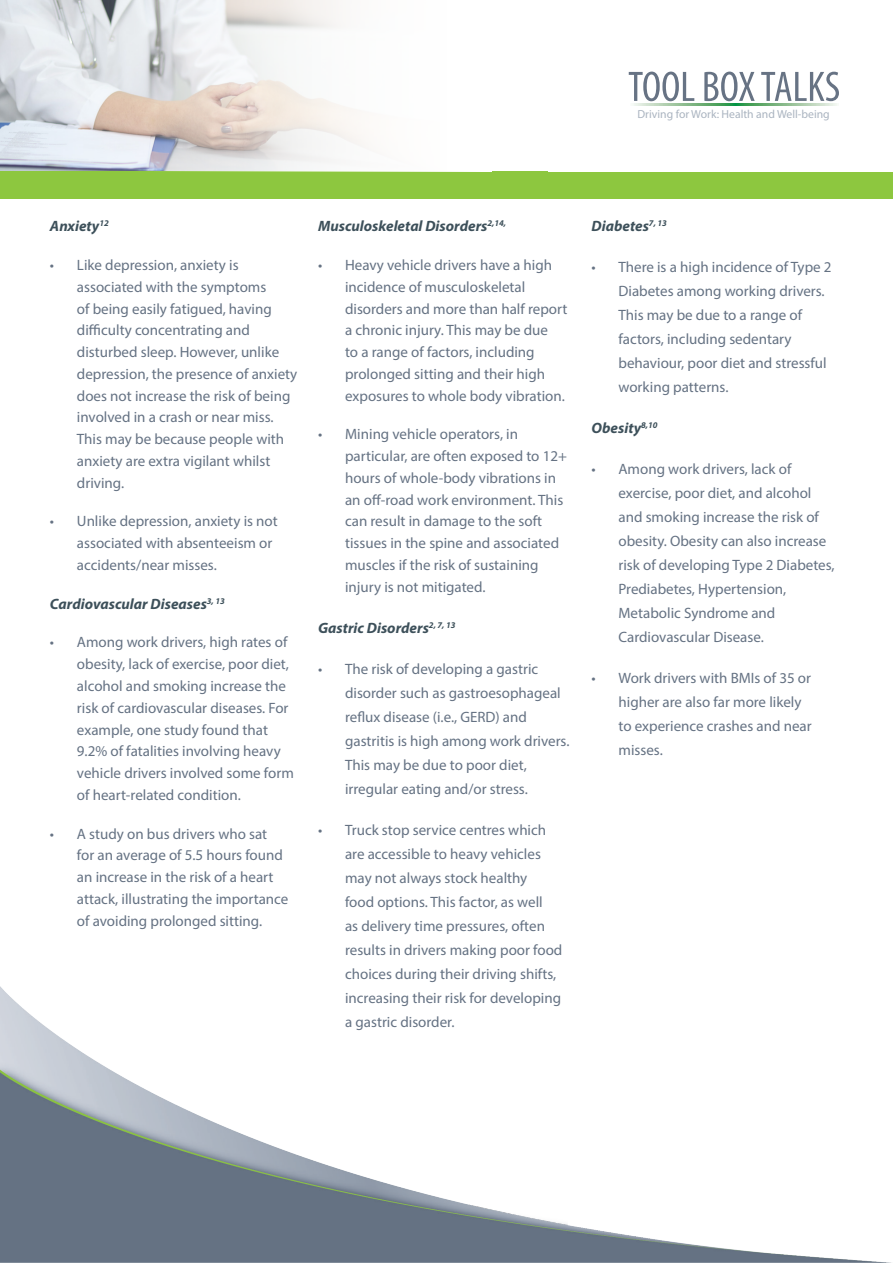
<style>
.page{position:relative;width:893px;height:1263px;background:#fff}
.page>*{position:absolute;margin:0;border:0;box-sizing:border-box;transform-origin:0 0}
.t1{font:15px/21.8px "Myriad Pro";color:#657283}
.Body_Copy_Extra_Spac{font:italic 700 15px "Myriad Pro";color:#3d505a}
.t2{font:11.7px "Myriad Pro";color:#aab4c0}
</style>
<div class="page">
<img style="left:0;top:986px;width:891px;height:277px">
<svg style="left:0;top:0;width:548px;height:172px"></svg>
<div style="left:244px;top:0;width:259px;height:172px;background:#fff"></div>
<div style="left:0;top:172px;width:893px;height:27px;background:#8dc73f"></div>
<svg style="left:154px;top:0;width:310px;height:172px"></svg>
<svg style="left:629px;top:72px;width:65px;height:29px"></svg>
<svg style="left:704px;top:72px;width:51px;height:29px"></svg>
<svg style="left:761px;top:72px;width:78px;height:29px"></svg>
<svg style="left:634px;top:104px;width:203px;height:1px"></svg>
<p class="t2" style="left:637px;top:107px;width:194px">Driving for Work: Health and Well-being</p>
<p class="Body_Copy_Extra_Spac" style="left:50px;top:217px;width:60px">Anxiety<sup>12</sup></p>
<p class="t1" style="left:77px;top:254px;width:222px;text-indent:-27px">• Like depression, anxiety is associated with the symptoms<br>of being easily fatigued, having difficulty concentrating and disturbed sleep. However, unlike depression, the presence of anxiety does not increase the risk of being involved in a crash or near miss.<br>This may be because people with anxiety are extra vigilant whilst driving.</p>
<p class="t1" style="left:77px;top:510px;width:202px;text-indent:-27px">• Unlike depression, anxiety is not associated with absenteeism or accidents/near misses.</p>
<p class="Body_Copy_Extra_Spac" style="left:50px;top:594px;width:177px">Cardiovascular Diseases<sup>3,</sup> <sup>13</sup></p>
<p class="t1" style="left:77px;top:631px;width:218px;text-indent:-27px">• Among work drivers, high rates of obesity, lack of exercise, poor diet, alcohol and smoking increase the risk of cardiovascular diseases. For example, one study found that 9.2% of fatalities involving heavy vehicle drivers involved some form of heart-related condition.</p>
<p class="t1" style="left:77px;top:822px;width:213px;text-indent:-27px">• A study on bus drivers who sat<br>for an average of 5.5 hours found an increase in the risk of a heart attack, illustrating the importance of avoiding prolonged sitting.</p>
<p class="Body_Copy_Extra_Spac" style="left:318px;top:216px;width:190px">Musculoskeletal Disorders<sup>2,14,</sup></p>
<p class="t1" style="left:345px;top:254px;width:224px;text-indent:-27px">• Heavy vehicle drivers have a high incidence of musculoskeletal disorders and more than half report a chronic injury. This may be due<br>to a range of factors, including prolonged sitting and their high exposures to whole body vibration.</p>
<p class="t1" style="left:345px;top:423px;width:223px;text-indent:-27px">• Mining vehicle operators, in particular, are often exposed to 12+ hours of whole-body vibrations in an off-road work environment. This can result in damage to the soft tissues in the spine and associated muscles if the risk of sustaining injury is not mitigated.</p>
<p class="Body_Copy_Extra_Spac" style="left:318px;top:618px;width:139px">Gastric Disorders<sup>2,</sup> <sup>7,</sup> <sup>13</sup></p>
<p class="t1" style="left:345px;top:656px;width:226px;line-height:24px;text-indent:-27px">• The risk of developing a gastric disorder such as gastroesophageal reflux disease (i.e., GERD) and gastritis is high among work drivers.<br>This may be due to poor diet, irregular eating and/or stress.</p>
<p class="t1" style="left:345px;top:817px;width:219px;line-height:24px;text-indent:-27px">• Truck stop service centres which are accessible to heavy vehicles may not always stock healthy<br>food options. This factor, as well<br>as delivery time pressures, often results in drivers making poor food choices during their driving shifts, increasing their risk for developing a gastric disorder.</p>
<p class="Body_Copy_Extra_Spac" style="left:591px;top:216px;width:77px">Diabetes<sup>7,</sup> <sup>13</sup></p>
<p class="t1" style="left:618px;top:255px;width:215px;line-height:24px;text-indent:-27px">• There is a high incidence of Type 2<br>Diabetes among working drivers.<br>This may be due to a range of factors, including sedentary behaviour, poor diet and stressful working patterns.</p>
<p class="Body_Copy_Extra_Spac" style="left:591px;top:419px;width:68px">Obesity<sup>8,10</sup></p>
<p class="t1" style="left:618px;top:457px;width:218px;line-height:24px;text-indent:-27px">• Among work drivers, lack of exercise, poor diet, and alcohol and smoking increase the risk of obesity. Obesity can also increase risk of developing Type 2 Diabetes,<br>Prediabetes, Hypertension,<br>Metabolic Syndrome and<br>Cardiovascular Disease.</p>
<p class="t1" style="left:618px;top:666px;width:195px;line-height:24px;text-indent:-27px">• Work drivers with BMIs of 35 or higher are also far more likely to experience crashes and near misses.</p>
</div>
